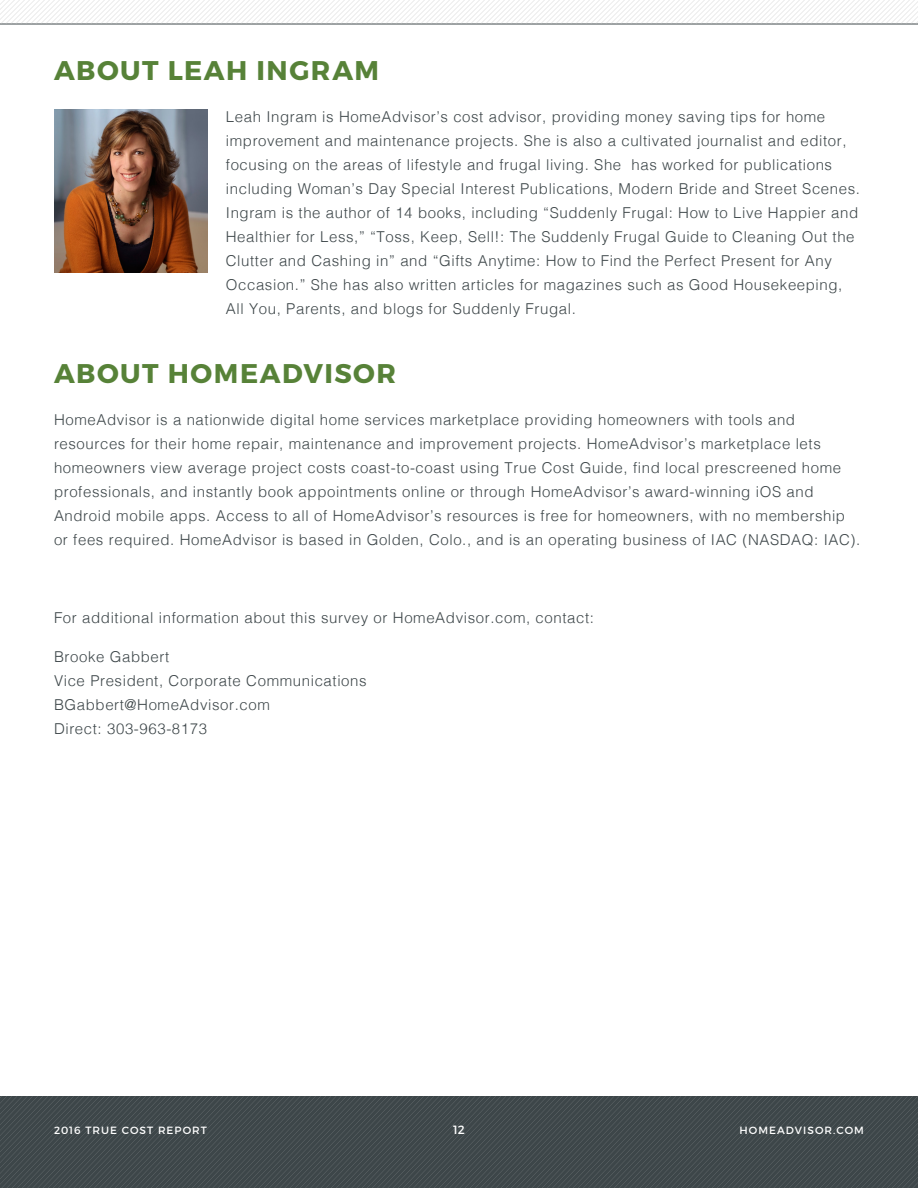
<style>
.page{position:relative;width:918px;height:1188px;background:#fff}
.page>*{position:absolute;margin:0;border:0;box-sizing:border-box;transform-origin:0 0}
.t1{font:700 27px "Montserrat";letter-spacing:.055em;color:#578238}
.t2{font:300 15px/24px "Helvetica";letter-spacing:.04em;color:#3d4649}
.t3{font:12px "Montserrat";color:#fff}
.t4{font:10.5px "Montserrat";letter-spacing:.1em;color:#fff}
</style>
<div class="page">
<svg style="left:0;top:1096px;width:918px;height:92px;background:#41494c"></svg>
<svg style="left:0;top:0;width:918px;height:25px"></svg>
<img style="left:54px;top:109px;width:154px;height:163px">
<h1 class="t1" style="left:54px;top:54px;width:326px">ABOUT LEAH INGRAM</h1>
<p class="t2" style="left:226px;top:104px;width:636px">Leah Ingram is HomeAdvisor’s cost advisor, providing money saving tips for home improvement and maintenance projects. She is also a cultivated journalist and editor, focusing on the areas of lifestyle and frugal living. She has worked for publications including Woman’s Day Special Interest Publications, Modern Bride and Street Scenes.<br>Ingram is the author of 14 books, including “Suddenly Frugal: How to Live Happier and Healthier for Less,” “Toss, Keep, Sell!: The Suddenly Frugal Guide to Cleaning Out the Clutter and Cashing in” and “Gifts Anytime: How to Find the Perfect Present for Any Occasion.” She has also written articles for magazines such as Good Housekeeping, All You, Parents, and blogs for Suddenly Frugal.</p>
<h1 class="t1" style="left:54px;top:357px;width:343px">ABOUT HOMEADVISOR</h1>
<p class="t2" style="left:54px;top:407px;width:808px">HomeAdvisor is a nationwide digital home services marketplace providing homeowners with tools and resources for their home repair, maintenance and improvement projects. HomeAdvisor’s marketplace lets homeowners view average project costs coast-to-coast using True Cost Guide, find local prescreened home professionals, and instantly book appointments online or through HomeAdvisor’s award-winning iOS and Android mobile apps. Access to all of HomeAdvisor’s resources is free for homeowners, with no membership or fees required. HomeAdvisor is based in Golden, Colo., and is an operating business of IAC (NASDAQ: IAC).</p>
<p class="t2" style="left:54px;top:605px;width:542px">For additional information about this survey or HomeAdvisor.com, contact:</p>
<p class="t2" style="left:54px;top:644px;width:314px">Brooke Gabbert<br>Vice President, Corporate Communications<br>BGabbert@HomeAdvisor.com<br>Direct: 303-963-8173</p>
<p class="t4" style="left:54px;top:1124px;width:154px">2016 TRUE COST REPORT</p>
<p class="t3" style="left:453px;top:1122px;width:13px">12</p>
<p class="t4" style="left:739px;top:1124px;width:126px">HOMEADVISOR.COM</p>
</div>
